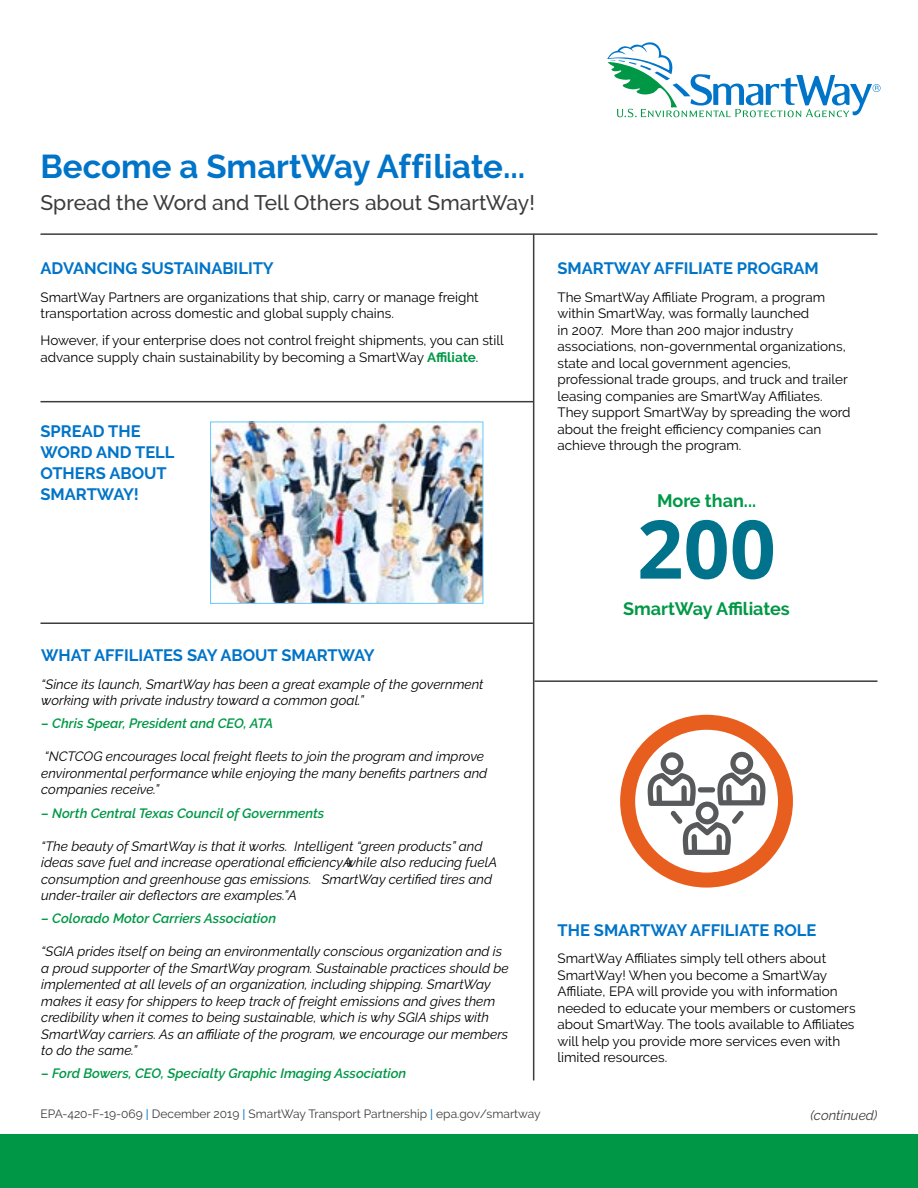
<style>
.page{position:relative;width:918px;height:1188px;background:#fff}
.page>*{position:absolute;margin:0;border:0;box-sizing:border-box;transform-origin:0 0}
.t1{font:700 81px "Open Sans";color:#00728c}
.t2{font:700 33px "Raleway";color:#0074c8}
.t3{font:500 21px "Raleway";color:#3c3c3c}
.t4{font:700 18px "Raleway";color:#009846}
.t5{font:700 16.5px/21px "Raleway";color:#0074c8}
.t6{font:italic 13.5px/16.5px "Raleway";color:#000}
.t7{font:13.5px/16.5px "Raleway";color:#000}
.t8{font:italic 600 13.5px "Raleway";color:#009846}
.t9{font:italic 13.5px "Raleway";color:#3c3c3c}
.t10{font:12px "Raleway";color:#3c3c3c}
.s1{font-weight:700;color:#009846}
.s2{font-size:15.3px;color:#0074c8}
</style>
<div class="page">
<div style="left:0;top:1134px;width:918px;height:54px;background:#009846"></div>
<hr style="left:40px;top:233px;width:838px;height:2px;background:#3c3c3c">
<hr style="left:40px;top:401px;width:494px;height:1px;background:#3c3c3c">
<hr style="left:40px;top:623px;width:493px;height:1px;background:#3c3c3c">
<hr style="left:534px;top:680px;width:344px;height:2px;background:#3c3c3c">
<hr style="left:533px;top:234px;width:1px;height:846px;background:#3c3c3c">
<img style="left:212px;top:424px;width:269px;height:178px">
<div style="left:210px;top:422px;width:273px;height:182px;border:1px solid #64c8fa"></div>
<div style="left:620px;top:715px;width:173px;height:173px;border:15px solid #e85e1e;border-radius:50%"></div>
<svg style="left:648px;top:752px;width:117px;height:103px"></svg>
<svg style="left:607px;top:42px;width:274px;height:75px"></svg>
<h1 class="t2" style="left:40px;top:147px;width:486px">Become a SmartWay Affiliate...</h1>
<p class="t3" style="left:40px;top:191px;width:496px">Spread the Word and Tell Others about SmartWay!</p>
<p class="t5" style="left:40px;top:258px;width:235px">ADVANCING SUSTAINABILITY</p>
<p class="t7" style="left:40px;top:289px;width:440px">SmartWay Partners are organizations that ship, carry or manage freight transportation across domestic and global supply chains.</p>
<p class="t7" style="left:40px;top:332px;width:465px">However, if your enterprise does not control freight shipments, you can still advance supply chain sustainability by becoming a SmartWay <span class="s1">Affiliate</span>.</p>
<p class="t5" style="left:40px;top:421px;width:136px">SPREAD THE<br>WORD AND TELL<br>OTHERS ABOUT<br>SMARTWAY!</p>
<p class="t5" style="left:41px;top:645px;width:335px">WHAT AFFILIATES SAY ABOUT SMARTWAY</p>
<p class="t6" style="left:41px;top:676px;width:444px">“Since its launch, SmartWay has been a great example of the government working with private industry toward a common goal.”</p>
<p class="t8" style="left:41px;top:716px;width:233px">– Chris Spear, President and CEO, ATA</p>
<p class="t6" style="left:41px;top:748px;width:448px">“NCTCOG encourages local freight fleets to join the program and improve environmental performance while enjoying the many benefits partners and companies receive.”</p>
<p class="t8" style="left:41px;top:805px;width:285px">– North Central Texas Council of Governments</p>
<p class="t6" style="left:41px;top:837px;width:457px">“The beauty of SmartWay is that it works. Intelligent “green products” and ideas save fuel and increase operational efficiencyAwhile also reducing fuelA consumption and greenhouse gas emissions. SmartWay certified tires and under-trailer air deflectors are examples.”A</p>
<p class="t8" style="left:41px;top:911px;width:236px">– Colorado Motor Carriers Association</p>
<p class="t6" style="left:41px;top:943px;width:469px">“SGIA prides itself on being an environmentally conscious organization and is a proud supporter of the SmartWay program. Sustainable practices should be implemented at all levels of an organization, including shipping. SmartWay makes it easy for shippers to keep track of freight emissions and gives them credibility when it comes to being sustainable, which is why SGIA ships with SmartWay carriers. As an affiliate of the program, we encourage our members to do the same.”</p>
<p class="t5" style="left:558px;top:258px;width:263px">SMARTWAY AFFILIATE PROGRAM</p>
<p class="t7" style="left:558px;top:289px;width:295px">The SmartWay Affiliate Program, a program within SmartWay, was formally launched<br>in 2007. More than 200 major industry associations, non-governmental organizations, state and local government agencies, professional trade groups, and truck and trailer leasing companies are SmartWay Affiliates.<br>They support SmartWay by spreading the word about the freight efficiency companies can achieve through the program.</p>
<p class="t4" style="left:657px;top:490px;width:101px">More than...</p>
<p class="t1" style="left:637px;top:492px;width:140px">200</p>
<p class="t4" style="left:623px;top:599px;width:168px">SmartWay Affiliates</p>
<p class="t5" style="left:558px;top:920px;width:260px">THE SMARTWAY AFFILIATE ROLE</p>
<p class="t7" style="left:558px;top:950px;width:300px">SmartWay Affiliates simply tell others about SmartWay! When you become a SmartWay Affiliate, EPA will provide you with information needed to educate your members or customers about SmartWay. The tools available to Affiliates will help you provide more services even with limited resources.</p>
<p class="t8" style="left:41px;top:1066px;width:367px">– Ford Bowers, CEO, Specialty Graphic Imaging Association</p>
<p class="t10" style="left:40px;top:1107px;width:502px">EPA-420-F-19-069 <span class="s2">I</span> December 2019 <span class="s2">I</span> SmartWay Transport Partnership <span class="s2">I</span> epa.gov/smartway</p>
<p class="t9" style="left:811px;top:1107px;width:68px">(continued)</p>
</div>
